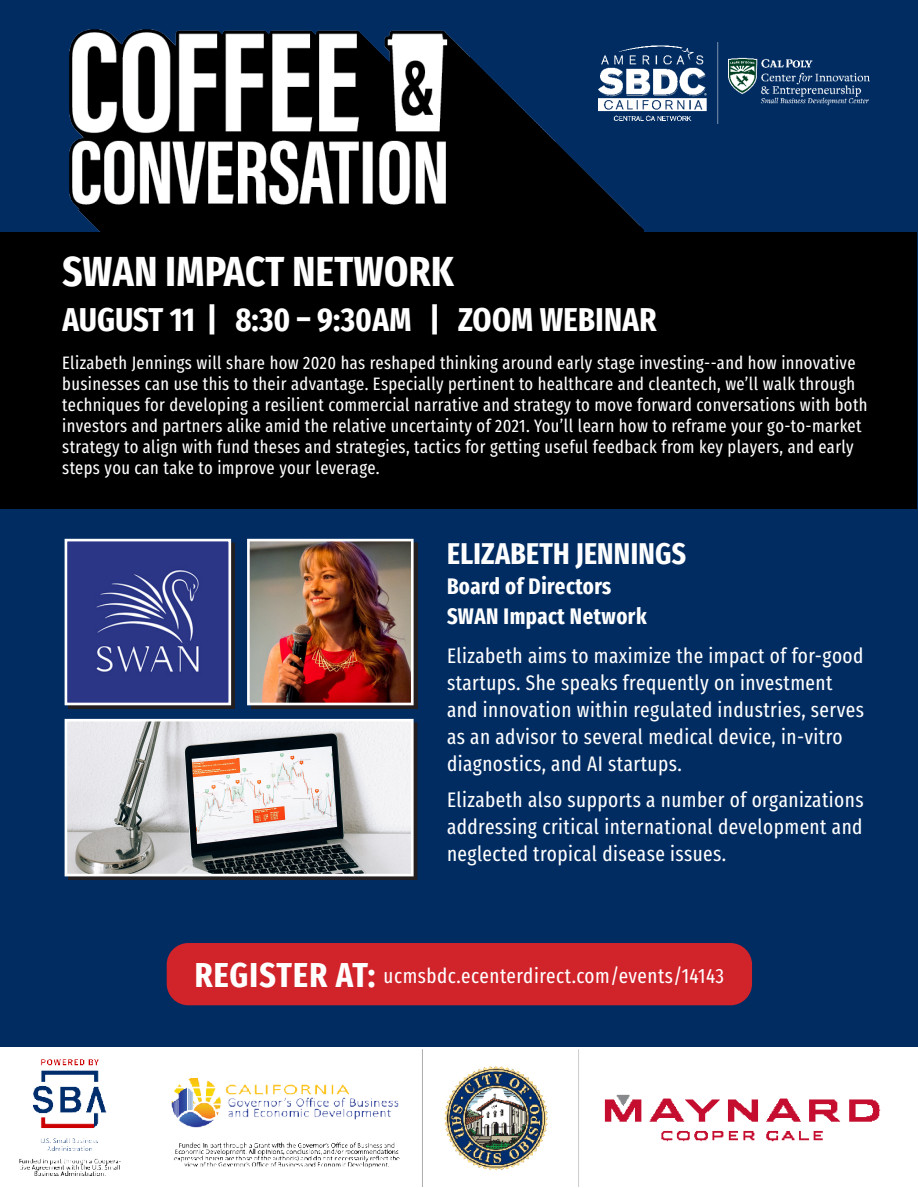
<style>
.page{position:relative;width:918px;height:1188px;background:#fff}
.page>*{position:absolute;margin:0;border:0;box-sizing:border-box;transform-origin:0 0}
.t1{font:700 42px "Fira Sans Compressed";letter-spacing:.01em;color:#fff}
.t2{font:700 33px "Fira Sans Compressed";letter-spacing:.01em;color:#fff}
.t3{font:700 30px "Fira Sans Compressed";letter-spacing:.01em;color:#fff}
.t4{font:700 22.5px/30px "Fira Sans Compressed";letter-spacing:.02em;color:#fff}
.t5{font:21px/27px "Fira Sans Compressed";letter-spacing:.02em;color:#fff}
.t6{font:20.7px "Fira Sans Compressed";letter-spacing:.025em;color:#fff}
.t7{font:18px/21px "Fira Sans Compressed";letter-spacing:.02em;color:#fff}
.s1{font-weight:700;font-size:34.5px}
</style>
<div class="page">
<div style="left:1px;top:1px;width:917px;height:1046px;background:#002c62"></div>
<img style="left:70px;top:29px;width:574px;height:203px">
<div style="left:1px;top:232px;width:916px;height:277px;background:#000"></div>
<img style="left:19px;top:1050px;width:560px;height:137px">
<img style="left:599px;top:42px;width:270px;height:82px">
<div style="left:167px;top:943px;width:585px;height:62px;background:#d1232a;border-radius:22px"></div>
<img style="left:605px;top:1094px;width:276px;height:48px">
<div style="left:251px;top:542px;width:166px;height:167px;background:linear-gradient(to right,#231f20,#231f20)"></div>
<img style="left:251px;top:543px;width:159px;height:158px">
<div style="left:247px;top:539px;width:167px;height:166px;border:3px solid #fff"></div>
<div style="left:68px;top:542px;width:167px;height:167px;background:linear-gradient(to right,#231f20,#231f20)"></div>
<img style="left:69px;top:543px;width:158px;height:158px">
<div style="left:65px;top:539px;width:166px;height:166px;border:3px solid #fff"></div>
<div style="left:68px;top:723px;width:349px;height:157px;background:linear-gradient(to right,#231f20,#231f20)"></div>
<img style="left:69px;top:723px;width:341px;height:149px">
<div style="left:65px;top:719px;width:349px;height:157px;border:3px solid #fff"></div>
<p class="t1" style="left:62px;top:237px;width:393px">SWAN IMPACT NETWORK</p>
<p class="t2" style="left:62px;top:293px;width:596px">AUGUST 11 | 8:30 – 9:30AM | ZOOM WEBINAR</p>
<p class="t7" style="left:62px;top:352px;width:807px">Elizabeth Jennings will share how 2020 has reshaped thinking around early stage investing--and how innovative businesses can use this to their advantage. Especially pertinent to healthcare and cleantech, we’ll walk through techniques for developing a resilient commercial narrative and strategy to move forward conversations with both investors and partners alike amid the relative uncertainty of 2021. You’ll learn how to reframe your go-to-market strategy to align with fund theses and strategies, tactics for getting useful feedback from key players, and early steps you can take to improve your leverage.</p>
<p class="t3" style="left:447px;top:529px;width:241px">ELIZABETH JENNINGS</p>
<p class="t4" style="left:447px;top:570px;width:201px">Board of Directors<br>SWAN Impact Network</p>
<p class="t5" style="left:447px;top:641px;width:419px">Elizabeth aims to maximize the impact of for-good startups. She speaks frequently on investment and innovation within regulated industries, serves as an advisor to several medical device, in-vitro diagnostics, and AI startups.</p>
<p class="t5" style="left:447px;top:785px;width:418px;text-align:justify">Elizabeth also supports a number of organizations addressing critical international development and neglected tropical disease issues.</p>
<p class="t6" style="left:195px;top:960px;width:531px"><span class="s1">REGISTER AT:</span> ucmsbdc.ecenterdirect.com/events/14143</p>
</div>
